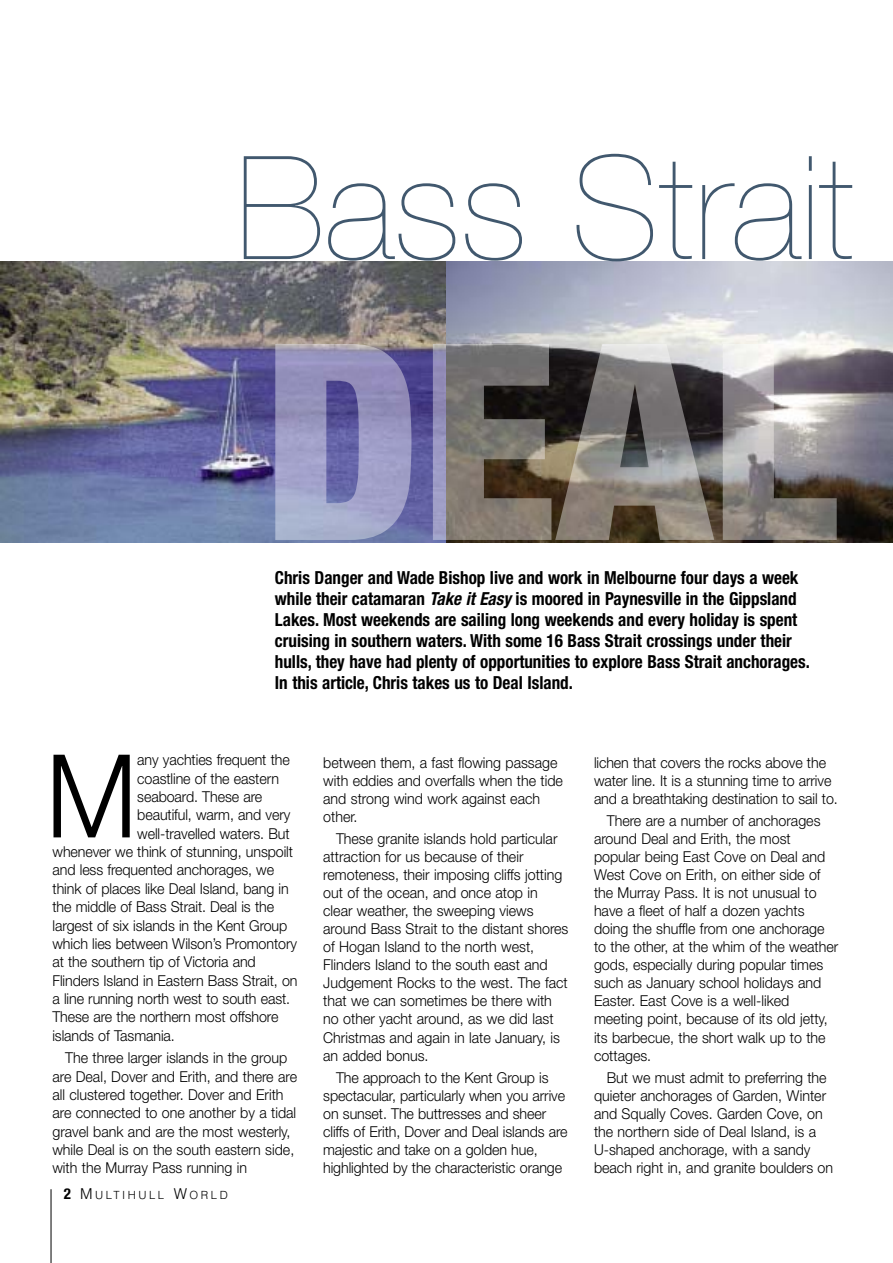
<style>
.page{position:relative;width:893px;height:1263px;background:#fff}
.page>*{position:absolute;margin:0;border:0;box-sizing:border-box;transform-origin:0 0}
.t1{font:200 144px "Helvetica Neue";color:#41586e}
.t2{font:300 115.8px "Helvetica Neue";color:#000;scale:.95 1}
.t3{font:700 condensed 18px/21px "Helvetica Neue";color:#000;scale:.95 1}
.t4{font:300 15px/18px "Helvetica Neue";color:#000;scale:.95 1}
.t5{font:300 11.25px "Helvetica";letter-spacing:.22em;color:#000}
.s1{font-style:italic}
.s2{font-family:"Helvetica Neue";font-weight:700;font-stretch:condensed;font-size:15px}
.s3{font-size:15px}
</style>
<div class="page">
<img style="left:0;top:261px;width:446px;height:281px">
<hr style="left:51px;top:1189px;width:1px;height:74px;background:#000">
<svg style="left:446px;top:261px;width:447px;height:79px;background:#bcc0ce"></svg>
<svg style="left:275px;top:340px;width:618px;height:203px;background:#6d686c"></svg>
<img style="left:275px;top:343px;width:563px;height:198px">
<h1 class="t1" style="left:237px;top:125px;width:619px">Bass Strait</h1>
<p class="t3" style="left:275px;top:567px;width:565px">Chris Danger and Wade Bishop live and work in Melbourne four days a week while their catamaran <span class="s1">TakeitEasy</span>is moored in Paynesville in the Gippsland Lakes. Most weekends are sailing long weekends and every holiday is spent cruising in southern waters. With some 16 Bass Strait crossings under their hulls, they have had plenty of opportunities to explore Bass Strait anchorages.<br>In this article, Chris takes us to Deal Island.</p>
<h2 class="t2" style="left:46px;top:725px;width:98px">M</h2>
<p class="t4" style="left:137px;top:751px;width:162px">any yachties frequent the</p>
<p class="t4" style="left:137px;top:769px;width:151px">coastline of the eastern</p>
<p class="t4" style="left:137px;top:787px;width:133px">seaboard. These are</p>
<p class="t4" style="left:137px;top:806px;width:163px">beautiful, warm, and very</p>
<p class="t4" style="left:137px;top:824px;width:162px">well-travelled waters. But</p>
<p class="t4" style="left:53px;top:842px;width:255px">whenever we think of stunning, unspoilt</p>
<p class="t4" style="left:53px;top:861px;width:235px">and less frequented anchorages, we</p>
<p class="t4" style="left:53px;top:879px;width:250px">think of places like Deal Island, bang in</p>
<p class="t4" style="left:53px;top:897px;width:235px">the middle of Bass Strait. Deal is the</p>
<p class="t4" style="left:53px;top:916px;width:249px">largest of six islands in the Kent Group</p>
<p class="t4" style="left:52px;top:934px;width:259px">which lies between Wilson’s Promontory</p>
<p class="t4" style="left:52px;top:952px;width:216px">at the southern tip of Victoria and</p>
<p class="t4" style="left:52px;top:971px;width:260px">Flinders Island in Eastern Bass Strait, on</p>
<p class="t4" style="left:52px;top:989px;width:252px">a line running north west to south east.</p>
<p class="t4" style="left:52px;top:1007px;width:239px">These are the northern most offshore</p>
<p class="t4" style="left:52px;top:1026px;width:130px">islands of Tasmania.</p>
<p class="t4" style="left:52px;top:1048px;width:259px;text-indent:13px">The three larger islands in the group are Deal, Dover and Erith, and there are all clustered together. Dover and Erith are connected to one another by a tidal gravel bank and are the most westerly, while Deal is on the south eastern side, with the Murray Pass running in</p>
<p class="t5" style="left:64px;top:1186px;width:165px"><span class="s2">2</span> <span class="s3">M</span>ULTIHULL <span class="s3">W</span>ORLD</p>
<p class="t4" style="left:323px;top:753px;width:254px">between them, a fast flowing passage with eddies and overfalls when the tide and strong wind work against each other.</p>
<p class="t4" style="left:323px;top:829px;width:260px;text-indent:13px">These granite islands hold particular attraction for us because of their remoteness, their imposing cliffs jotting out of the ocean, and once atop in clear weather, the sweeping views around Bass Strait to the distant shores of Hogan Island to the north west, Flinders Island to the south east and Judgement Rocks to the west. The fact that we can sometimes be there with no other yacht around, as we did last Christmas and again in late January, is an added bonus.</p>
<p class="t4" style="left:323px;top:1068px;width:259px;text-indent:13px">The approach to the Kent Group is spectacular, particularly when you arrive on sunset. The buttresses and sheer cliffs of Erith, Dover and Deal islands are majestic and take on a golden hue, highlighted by the characteristic orange</p>
<p class="t4" style="left:594px;top:753px;width:258px">lichen that covers the rocks above the water line. It is a stunning time to arrive and a breathtaking destination to sail to.</p>
<p class="t4" style="left:594px;top:811px;width:259px;text-indent:13px">There are a number of anchorages around Deal and Erith, the most popular being East Cove on Deal and West Cove on Erith, on either side of the Murray Pass. It is not unusual to have a fleet of half a dozen yachts doing the shuffle from one anchorage to the other, at the whim of the weather gods, especially during popular times such as January school holidays and Easter. East Cove is a well-liked meeting point, because of its old jetty, its barbecue, the short walk up to the cottages.</p>
<p class="t4" style="left:594px;top:1068px;width:253px;text-indent:13px">But we must admit to preferring the quieter anchorages of Garden, Winter and Squally Coves. Garden Cove, on the northern side of Deal Island, is a U-shaped anchorage, with a sandy beach right in, and granite boulders on</p>
</div>
